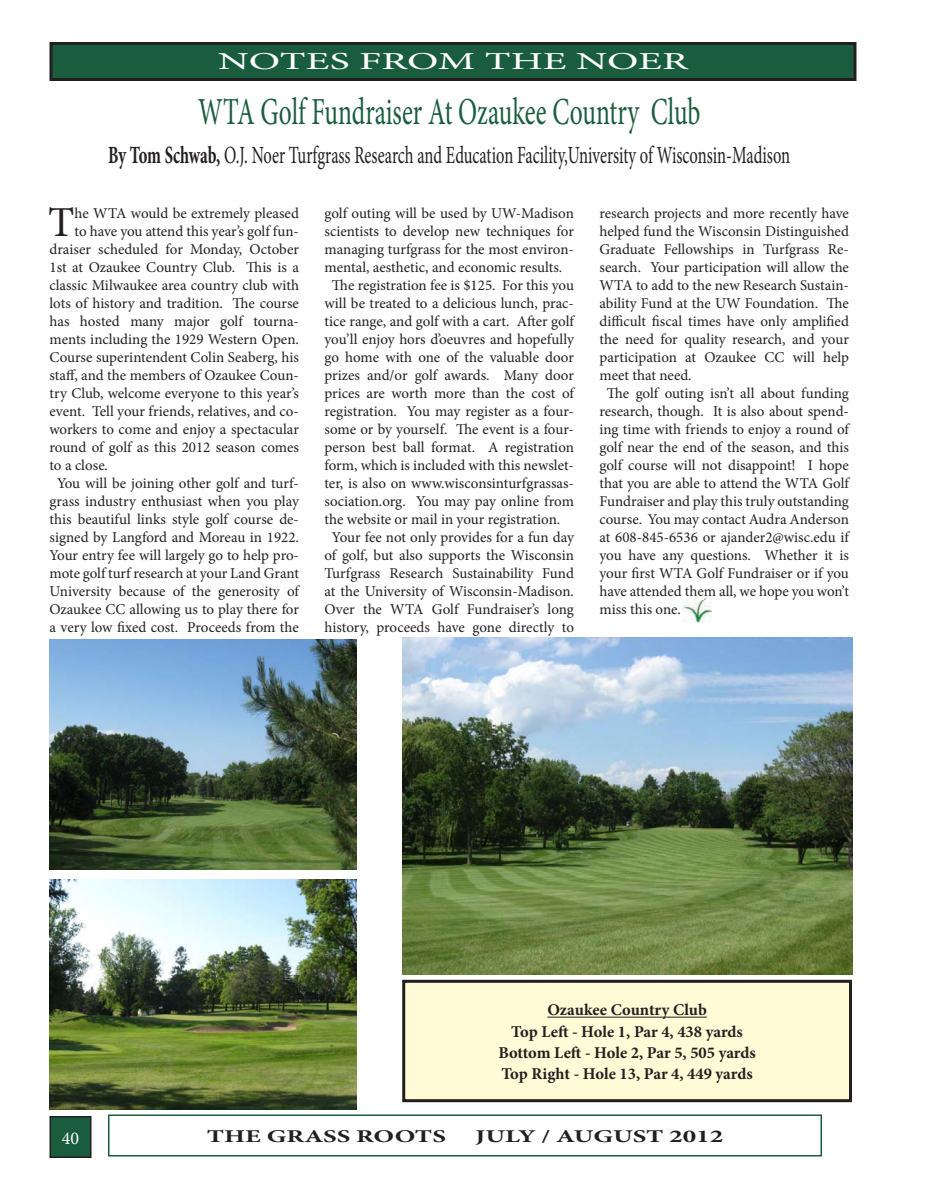
<style>
.page{position:relative;width:930px;height:1200px;background:#fff}
.page>*{position:absolute;margin:0;border:0;box-sizing:border-box;transform-origin:0 0}
.t1{font:42.75px "Minion Pro";color:#231f20}
.t2{font:38.25px "Minion Pro";color:#1a5d3e;scale:.67 1}
.t3{font:24.75px "Minion Pro";color:#231f20;scale:.67 1}
.t4{font:24.3px "Minion Pro";letter-spacing:-.005em;color:#fff;scale:1.72 1}
.t5{font:700 18px "Minion Pro";color:#231f20;scale:1.5 1}
.t6{font:18px "Minion Pro";color:#fff}
.t7{font:700 16.5px/21px "Minion Pro";letter-spacing:-.005em;color:#231f20;text-align:center}
.t8{font:15px "Minion Pro";letter-spacing:-.005em;color:#231f20}
.s1{font-weight:700}
</style>
<div class="page">
<div style="left:50px;top:1117px;width:41px;height:40px;background:#1a5d3e"></div>
<div style="left:50px;top:1116px;width:42px;height:42px;border:2px solid #231f20"></div>
<div style="left:51px;top:44px;width:804px;height:36px;background:#1a5d3e"></div>
<div style="left:50px;top:42px;width:806px;height:39px;border:3px solid #231f20"></div>
<div style="left:108px;top:1114px;width:714px;height:42px;border:2px solid #1a5d3e"></div>
<img style="left:50px;top:639px;width:307px;height:230px">
<img style="left:50px;top:879px;width:307px;height:230px">
<img style="left:402px;top:638px;width:450px;height:337px">
<div style="left:404px;top:981px;width:446px;height:120px;background:#fffbd6"></div>
<hr style="left:547px;top:1017px;width:160px;height:1px;background:#231f20">
<div style="left:402px;top:980px;width:450px;height:122px;border:3px solid #231f20"></div>
<img style="left:682px;top:600px;width:30px;height:22px">
<h3 class="t4" style="left:218px;top:45px;width:275px">NOTES FROM THE NOER</h3>
<h2 class="t2" style="left:198px;top:86px;width:751px">WTA Golf Fundraiser At Ozaukee Country Club</h2>
<h3 class="t3" style="left:108px;top:139px;width:1020px"><span class="s1">By Tom Schwab,</span> O.J. Noer Turfgrass Research and Education Facility,University of Wisconsin-Madison</h3>
<h1 class="t1" style="left:48px;top:194px;width:28px">T</h1>
<p class="t8" style="left:75px;top:203px;width:226px">he WTA would be extremely pleased</p>
<p class="t8" style="left:75px;top:221px;width:226px">to have you attend this year’s golf fun-</p>
<p class="t8" style="left:50px;top:239px;width:251px">draiser scheduled for Monday, October</p>
<p class="t8" style="left:50px;top:257px;width:251px">1st at Ozaukee Country Club. This is a</p>
<p class="t8" style="left:50px;top:275px;width:251px">classic Milwaukee area country club with</p>
<p class="t8" style="left:50px;top:293px;width:251px">lots of history and tradition. The course</p>
<p class="t8" style="left:50px;top:311px;width:251px">has hosted many major golf tourna-</p>
<p class="t8" style="left:50px;top:329px;width:251px">ments including the 1929 Western Open.</p>
<p class="t8" style="left:50px;top:347px;width:251px">Course superintendent Colin Seaberg, his</p>
<p class="t8" style="left:50px;top:365px;width:251px">staff, and the members of Ozaukee Coun-</p>
<p class="t8" style="left:50px;top:383px;width:251px">try Club, welcome everyone to this year’s</p>
<p class="t8" style="left:50px;top:401px;width:251px">event. Tell your friends, relatives, and co-</p>
<p class="t8" style="left:50px;top:419px;width:251px">workers to come and enjoy a spectacular</p>
<p class="t8" style="left:50px;top:437px;width:251px">round of golf as this 2012 season comes</p>
<p class="t8" style="left:50px;top:455px;width:60px">to a close.</p>
<p class="t8" style="left:57px;top:473px;width:243px">You will be joining other golf and turf-</p>
<p class="t8" style="left:50px;top:491px;width:251px">grass industry enthusiast when you play</p>
<p class="t8" style="left:50px;top:509px;width:251px">this beautiful links style golf course de-</p>
<p class="t8" style="left:50px;top:527px;width:251px">signed by Langford and Moreau in 1922.</p>
<p class="t8" style="left:50px;top:545px;width:251px">Your entry fee will largely go to help pro-</p>
<p class="t8" style="left:50px;top:563px;width:251px">mote golf turf research at your Land Grant</p>
<p class="t8" style="left:50px;top:581px;width:251px">University because of the generosity of</p>
<p class="t8" style="left:50px;top:599px;width:251px">Ozaukee CC allowing us to play there for</p>
<p class="t8" style="left:50px;top:617px;width:251px">a very low fixed cost. Proceeds from the</p>
<p class="t8" style="left:324px;top:203px;width:251px">golf outing will be used by UW-Madison</p>
<p class="t8" style="left:324px;top:221px;width:251px">scientists to develop new techniques for</p>
<p class="t8" style="left:324px;top:239px;width:251px">managing turfgrass for the most environ-</p>
<p class="t8" style="left:324px;top:257px;width:239px">mental, aesthetic, and economic results.</p>
<p class="t8" style="left:332px;top:275px;width:244px">The registration fee is $125. For this you</p>
<p class="t8" style="left:324px;top:293px;width:251px">will be treated to a delicious lunch, prac-</p>
<p class="t8" style="left:324px;top:311px;width:251px">tice range, and golf with a cart. After golf</p>
<p class="t8" style="left:324px;top:329px;width:251px">you’ll enjoy hors d’oeuvres and hopefully</p>
<p class="t8" style="left:324px;top:347px;width:251px">go home with one of the valuable door</p>
<p class="t8" style="left:324px;top:365px;width:251px">prizes and/or golf awards. Many door</p>
<p class="t8" style="left:324px;top:383px;width:251px">prices are worth more than the cost of</p>
<p class="t8" style="left:324px;top:401px;width:251px">registration. You may register as a four-</p>
<p class="t8" style="left:324px;top:419px;width:251px">some or by yourself. The event is a four-</p>
<p class="t8" style="left:324px;top:437px;width:251px">person best ball format. A registration</p>
<p class="t8" style="left:324px;top:455px;width:251px">form, which is included with this newslet-</p>
<p class="t8" style="left:324px;top:473px;width:251px">ter, is also on www.wisconsinturfgrassas-</p>
<p class="t8" style="left:324px;top:491px;width:251px">sociation.org. You may pay online from</p>
<p class="t8" style="left:324px;top:509px;width:237px">the website or mail in your registration.</p>
<p class="t8" style="left:332px;top:527px;width:243px">Your fee not only provides for a fun day</p>
<p class="t8" style="left:324px;top:545px;width:251px">of golf, but also supports the Wisconsin</p>
<p class="t8" style="left:324px;top:563px;width:251px">Turfgrass Research Sustainability Fund</p>
<p class="t8" style="left:324px;top:581px;width:251px">at the University of Wisconsin-Madison.</p>
<p class="t8" style="left:324px;top:599px;width:251px">Over the WTA Golf Fundraiser’s long</p>
<p class="t8" style="left:324px;top:617px;width:251px">history, proceeds have gone directly to</p>
<p class="t8" style="left:599px;top:203px;width:251px">research projects and more recently have</p>
<p class="t8" style="left:599px;top:221px;width:251px">helped fund the Wisconsin Distinguished</p>
<p class="t8" style="left:599px;top:239px;width:251px">Graduate Fellowships in Turfgrass Re-</p>
<p class="t8" style="left:599px;top:257px;width:251px">search. Your participation will allow the</p>
<p class="t8" style="left:599px;top:275px;width:251px">WTA to add to the new Research Sustain-</p>
<p class="t8" style="left:599px;top:293px;width:251px">ability Fund at the UW Foundation. The</p>
<p class="t8" style="left:599px;top:311px;width:251px">difficult fiscal times have only amplified</p>
<p class="t8" style="left:599px;top:329px;width:251px">the need for quality research, and your</p>
<p class="t8" style="left:599px;top:347px;width:251px">participation at Ozaukee CC will help</p>
<p class="t8" style="left:599px;top:365px;width:94px">meet that need.</p>
<p class="t8" style="left:607px;top:383px;width:244px">The golf outing isn’t all about funding</p>
<p class="t8" style="left:599px;top:401px;width:251px">research, though. It is also about spend-</p>
<p class="t8" style="left:599px;top:419px;width:251px">ing time with friends to enjoy a round of</p>
<p class="t8" style="left:599px;top:437px;width:251px">golf near the end of the season, and this</p>
<p class="t8" style="left:599px;top:455px;width:251px">golf course will not disappoint! I hope</p>
<p class="t8" style="left:599px;top:473px;width:251px">that you are able to attend the WTA Golf</p>
<p class="t8" style="left:599px;top:491px;width:251px">Fundraiser and play this truly outstanding</p>
<p class="t8" style="left:599px;top:509px;width:251px">course. You may contact Audra Anderson</p>
<p class="t8" style="left:599px;top:527px;width:251px">at 608-845-6536 or ajander2@wisc.edu if</p>
<p class="t8" style="left:599px;top:545px;width:251px">you have any questions. Whether it is</p>
<p class="t8" style="left:599px;top:563px;width:251px">your first WTA Golf Fundraiser or if you</p>
<p class="t8" style="left:599px;top:581px;width:251px">have attended them all, we hope you won’t</p>
<p class="t8" style="left:599px;top:599px;width:83px">miss this one.</p>
<p class="t7" style="left:498px;top:1000px;width:259px">Ozaukee Country Club<br>Top Left - Hole 1, Par 4, 438 yards<br>Bottom Left - Hole 2, Par 5, 505 yards<br>Top Right - Hole 13, Par 4, 449 yards</p>
<p class="t6" style="left:62px;top:1126px;width:19px">40</p>
<p class="t5" style="left:207px;top:1124px;width:161px">THE GRASS ROOTS</p>
<p class="t5" style="left:475px;top:1124px;width:167px">JULY / AUGUST 2012</p>
</div>
